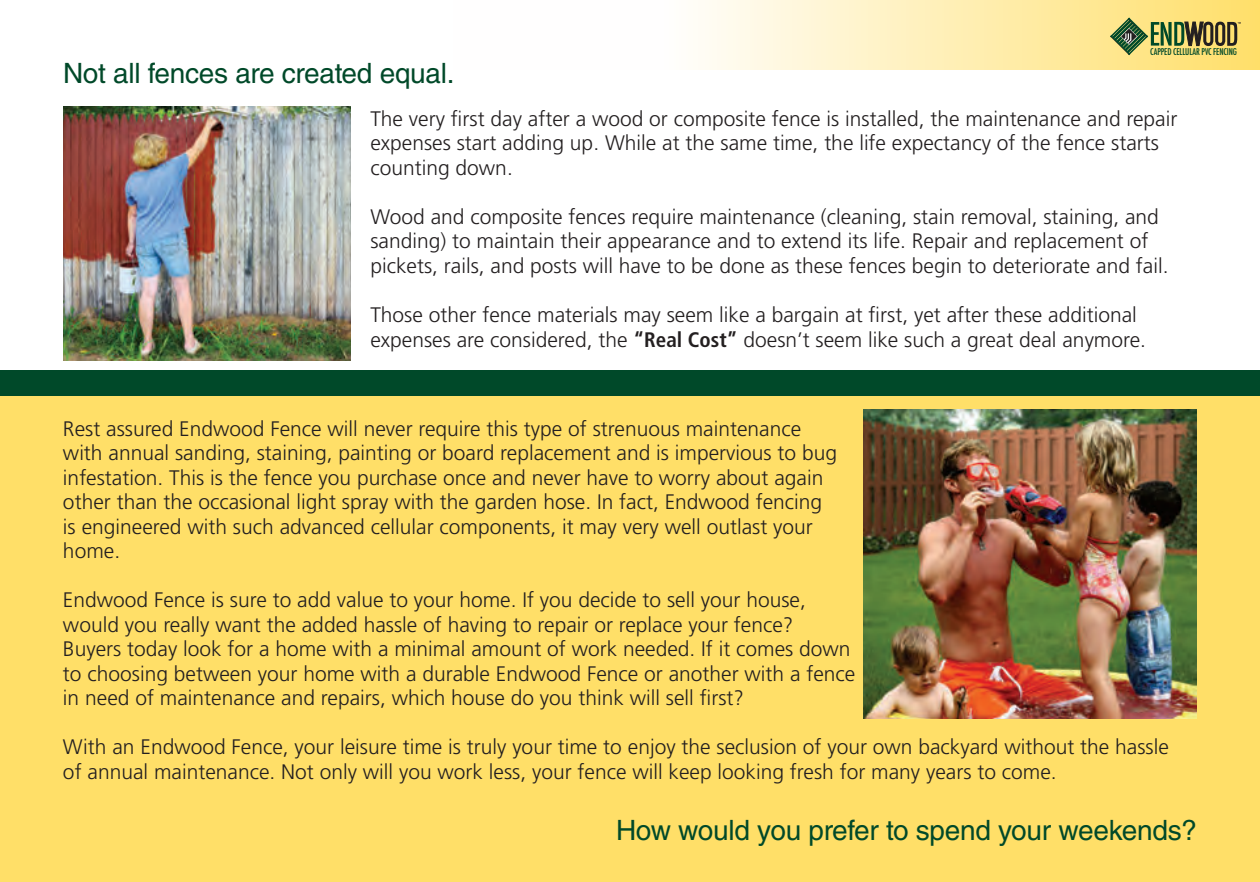
<style>
.page{position:relative;width:1260px;height:882px;background:#fff}
.page>*{position:absolute;margin:0;border:0;box-sizing:border-box;transform-origin:0 0}
.t1{font:28px "Helvetica LT Std";letter-spacing:-.01em;color:#004929}
.t2{font:300 21px/24.5px "Frutiger LT Std";color:#231f20}
.t3{font:500 condensed 9.1px "Futura";letter-spacing:-.015em;color:#004929}
.s1{font-weight:700;font-stretch:condensed}
</style>
<div class="page">
<div style="left:0;top:394px;width:1260px;height:488px;background:#ffdf68"></div>
<div style="left:454px;top:0;width:806px;height:70px;background:linear-gradient(to right,#fff,#ffe174)"></div>
<svg style="left:1110px;top:18px;width:131px;height:37px;background:#a5a25d"></svg>
<img style="left:863px;top:409px;width:334px;height:310px">
<img style="left:63px;top:106px;width:287px;height:255px">
<div style="left:0;top:371px;width:1260px;height:25px;background:#004929"></div>
<p class="t1" style="left:63px;top:57px;width:393px">Not all fences are created equal.</p>
<p class="t3" style="left:1150px;top:46px;width:88px">CAPPED CELLULAR PVC FENCING</p>
<p class="t2" style="left:370px;top:106px;width:809px">The very first day after a wood or composite fence is installed, the maintenance and repair expenses start adding up. While at the same time, the life expectancy of the fence starts counting down.</p>
<p class="t2" style="left:370px;top:204px;width:800px">Wood and composite fences require maintenance (cleaning, stain removal, staining, and sanding) to maintain their appearance and to extend its life. Repair and replacement of pickets, rails, and posts will have to be done as these fences begin to deteriorate and fail.</p>
<p class="t2" style="left:370px;top:302px;width:777px;line-height:25.2px">Those other fence materials may seem like a bargain at first, yet after these additional expenses are considered, the <span class="s1">“Real Cost”</span> doesn’t seem like such a great deal anymore.</p>
<p class="t2" style="left:63px;top:417px;width:776px">Rest assured Endwood Fence will never require this type of strenuous maintenance with annual sanding, staining, painting or board replacement and is impervious to bug infestation. This is the fence you purchase once and never have to worry about again other than the occasional light spray with the garden hose. In fact, Endwood fencing is engineered with such advanced cellular components, it may very well outlast your home.</p>
<p class="t2" style="left:63px;top:588px;width:794px">Endwood Fence is sure to add value to your home. If you decide to sell your house, would you really want the added hassle of having to repair or replace your fence?<br>Buyers today look for a home with a minimal amount of work needed. If it comes down to choosing between your home with a durable Endwood Fence or another with a fence in need of maintenance and repairs, which house do you think will sell first?</p>
<p class="t2" style="left:63px;top:735px;width:1107px">With an Endwood Fence, your leisure time is truly your time to enjoy the seclusion of your own backyard without the hassle of annual maintenance. Not only will you work less, your fence will keep looking fresh for many years to come.</p>
<p class="t1" style="left:616px;top:814px;width:582px">How would you prefer to spend your weekends?</p>
</div>
